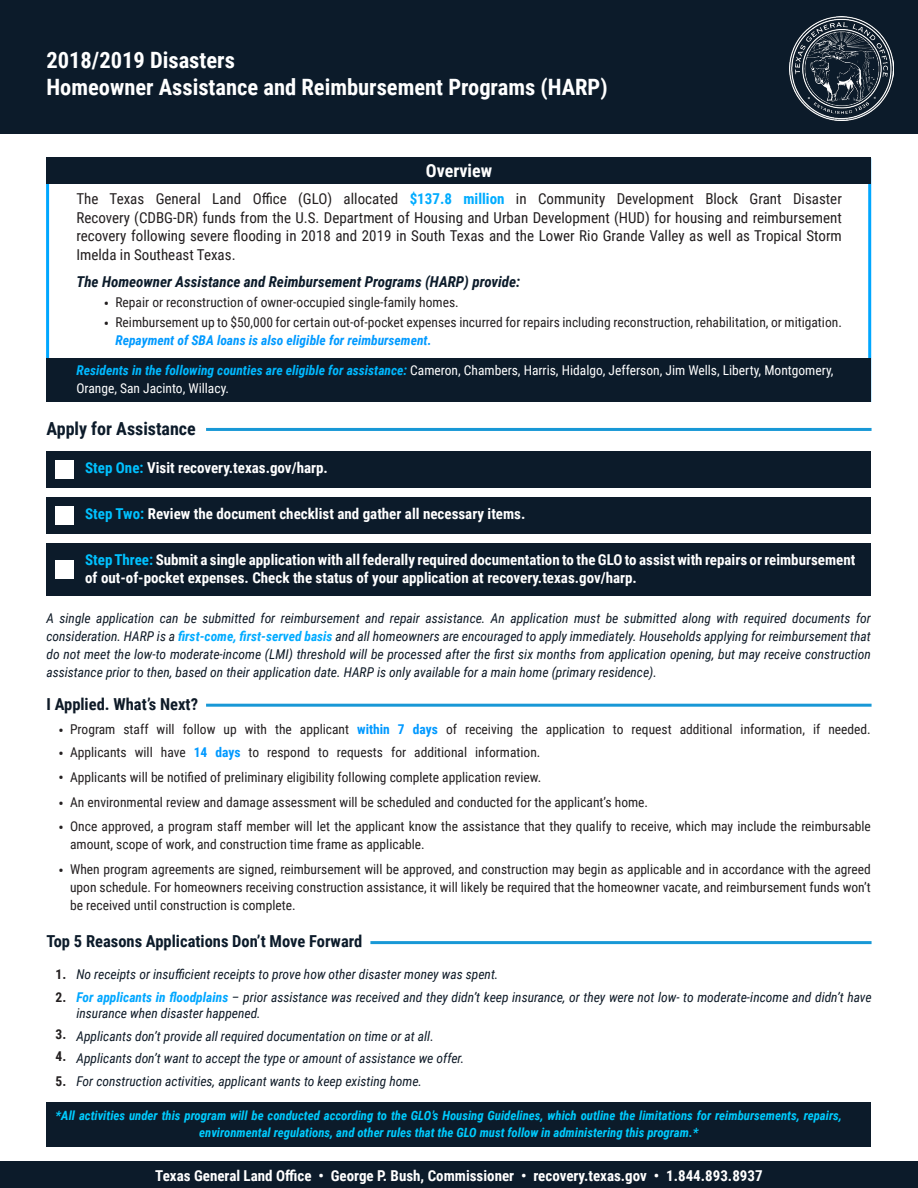
<style>
.page{position:relative;width:918px;height:1188px;background:#fff}
.page>*{position:absolute;margin:0;border:0;box-sizing:border-box;transform-origin:0 0}
.t1{font:700 22.5px "Roboto Condensed";color:#fff}
.t2{font:700 18px "Roboto Condensed";color:#0c1b2a}
.t3{font:700 18px "Roboto Condensed";color:#fff}
.t4{font:700 16.5px "Roboto Condensed";color:#0c1b2a}
.t5{font:700 16.5px "Roboto Condensed";color:#0e1a27}
.Roboto_Condensed{font:15.75px "Roboto Condensed";color:#231f20}
.Roboto_Condensed-2{font:700 15px/18px "Roboto Condensed";color:#fff}
.t6{font:15px/18.6px "Roboto Condensed";color:#231f20;text-align:justify}
.t7{font:italic 700 15px "Roboto Condensed";color:#0c1b2a}
.Roboto_Condensed-3{font:13.5px/18px "Roboto Condensed";color:#231f20}
.t8{font:italic 13.5px/18px "Roboto Condensed";color:#0e1a27;text-align:justify}
.Roboto_Condensed-4{font:13.5px/18px "Roboto Condensed";color:#fff}
.Roboto_Condensed-5{font:700 13.5px "Roboto Condensed";color:#231f20}
.t9{font:italic 700 12.75px/16.5px "Roboto Condensed";color:#0cf;text-align:center}
.s1{font-weight:700;color:#00acff}
.s2{font-weight:700;font-style:italic;color:#009aff}
.s3{font-weight:700;font-style:italic;color:#00b8ff}
.s4{color:#00c1ff}
.s5{font-weight:700;color:#00abff}
.s6{font-weight:700;color:#09f}
.s7{font-weight:700;color:#00a7ff}
</style>
<div class="page">
<div style="left:0;top:0;width:918px;height:134px;background:#0c1b2a"></div>
<img style="left:790px;top:16px;width:104px;height:104px">
<div style="left:0;top:1161px;width:918px;height:27px;background:#0c1b2a"></div>
<div style="left:46px;top:158px;width:825px;height:26px;background:#0c1b2a"></div>
<div style="left:46px;top:358px;width:825px;height:44px;background:#0c1b2a"></div>
<div style="left:46px;top:451px;width:825px;height:36px;background:#0c1b2a"></div>
<div style="left:46px;top:497px;width:825px;height:36px;background:#0c1b2a"></div>
<div style="left:46px;top:543px;width:825px;height:52px;background:#0c1b2a"></div>
<div style="left:46px;top:1102px;width:825px;height:45px;background:#0c1b2a"></div>
<hr style="left:206px;top:428px;width:666px;height:3px;background:#1898d6">
<hr style="left:206px;top:704px;width:666px;height:3px;background:#1898d6">
<hr style="left:370px;top:941px;width:502px;height:3px;background:#1898d6">
<div style="left:55px;top:507px;width:19px;height:18px;background:#fff"></div>
<div style="left:55px;top:560px;width:19px;height:19px;background:#fff"></div>
<div style="left:55px;top:460px;width:19px;height:18px;background:#fff"></div>
<p class="t1" style="left:46px;top:44px;width:190px">2018/2019 Disasters</p>
<p class="t1" style="left:46px;top:71px;width:563px">Homeowner Assistance and Reimbursement Programs (HARP)</p>
<p class="t3" style="left:426px;top:158px;width:68px">Overview</p>
<p class="t6" style="left:76px;top:189px;width:767px">The Texas General Land Office (GLO) allocated <span class="s1">$137.8 million</span> in Community Development Block Grant Disaster Recovery (CDBG-DR) funds from the U.S. Department of Housing and Urban Development (HUD) for housing and reimbursement recovery following severe flooding in 2018 and 2019 in South Texas and the Lower Rio Grande Valley as well as Tropical Storm Imelda in Southeast Texas.</p>
<p class="t7" style="left:76px;top:271px;width:445px">The Homeowner Assistance and Reimbursement Programs (HARP) provide:</p>
<p class="Roboto_Condensed" style="left:104px;top:293px;width:7px">•</p>
<p class="Roboto_Condensed-3" style="left:115px;top:293px;width:345px">Repair or reconstruction of owner-occupied single-family homes.</p>
<p class="Roboto_Condensed-3" style="left:115px;top:313px;width:728px">Reimbursement up to $50,000 for certain out-of-pocket expenses incurred for repairs including reconstruction, rehabilitation, or mitigation.<br><span class="s2">Repayment of SBA loans is also eligible for reimbursement.</span></p>
<p class="Roboto_Condensed" style="left:104px;top:312px;width:7px">•</p>
<p class="Roboto_Condensed-4" style="left:76px;top:361px;width:759px"><span class="s3">Residents in the following counties are eligible for assistance:</span> Cameron, Chambers, Harris, Hidalgo, Jefferson, Jim Wells, Liberty, Montgomery,<br>Orange, San Jacinto, Willacy.</p>
<p class="t2" style="left:46px;top:416px;width:151px">Apply for Assistance</p>
<p class="Roboto_Condensed-2" style="left:85px;top:458px;width:244px"><span class="s4">Step One:</span> Visit recovery.texas.gov/harp.</p>
<p class="Roboto_Condensed-2" style="left:85px;top:504px;width:442px"><span class="s4">Step Two:</span> Review the document checklist and gather all necessary items.</p>
<p class="Roboto_Condensed-2" style="left:85px;top:550px;width:772px"><span class="s4">Step Three:</span> Submit a single application with all federally required documentation to the GLO to assist with repairs or reimbursement of out-of-pocket expenses. Check the status of your application at recovery.texas.gov/harp.</p>
<p class="t8" style="left:46px;top:608px;width:826px">A single application can be submitted for reimbursement and repair assistance. An application must be submitted along with required documents for consideration. HARP is a <span class="s5">first-come, first-served basis</span> and all homeowners are encouraged to apply immediately. Households applying for reimbursement that do not meet the low-to moderate-income (LMI) threshold will be processed after the first six months from application opening, but may receive construction assistance prior to then, based on their application date. HARP is only available for a main home (primary residence).</p>
<p class="t5" style="left:46px;top:692px;width:153px">I Applied. What’s Next?</p>
<p class="Roboto_Condensed" style="left:59px;top:719px;width:7px">•</p>
<p class="Roboto_Condensed-3" style="left:70px;top:720px;width:802px">Program staff will follow up with the applicant <span class="s6">within 7 days</span> of receiving the application to request additional information, if needed.</p>
<p class="Roboto_Condensed-3" style="left:70px;top:743px;width:472px">Applicants will have <span class="s6">14 days</span> to respond to requests for additional information.</p>
<p class="Roboto_Condensed" style="left:59px;top:742px;width:7px">•</p>
<p class="Roboto_Condensed-3" style="left:70px;top:767px;width:473px">Applicants will be notified of preliminary eligibility following complete application review.</p>
<p class="Roboto_Condensed" style="left:59px;top:767px;width:7px">•</p>
<p class="Roboto_Condensed-3" style="left:70px;top:793px;width:580px">An environmental review and damage assessment will be scheduled and conducted for the applicant’s home.</p>
<p class="Roboto_Condensed" style="left:59px;top:792px;width:7px">•</p>
<p class="Roboto_Condensed" style="left:59px;top:816px;width:7px">•</p>
<p class="Roboto_Condensed-3" style="left:70px;top:817px;width:802px">Once approved, a program staff member will let the applicant know the assistance that they qualify to receive, which may include the reimbursable amount, scope of work, and construction time frame as applicable.</p>
<p class="Roboto_Condensed-3" style="left:70px;top:860px;width:802px;text-align:justify">When program agreements are signed, reimbursement will be approved, and construction may begin as applicable and in accordance with the agreed upon schedule. For homeowners receiving construction assistance, it will likely be required that the homeowner vacate, and reimbursement funds won’t be received until construction is complete.</p>
<p class="Roboto_Condensed" style="left:59px;top:859px;width:7px">•</p>
<p class="t4" style="left:46px;top:930px;width:317px">Top 5 Reasons Applications Don’t Move Forward</p>
<p class="Roboto_Condensed-5" style="left:56px;top:965px;width:12px">1.</p>
<p class="Roboto_Condensed-5" style="left:56px;top:987px;width:12px">2.</p>
<p class="Roboto_Condensed-5" style="left:56px;top:1025px;width:12px">3.</p>
<p class="Roboto_Condensed-5" style="left:56px;top:1046px;width:12px">4.</p>
<p class="Roboto_Condensed-5" style="left:56px;top:1071px;width:12px">5.</p>
<p class="t8" style="left:76px;top:965px;width:424px">No receipts or insufficient receipts to prove how other disaster money was spent.</p>
<p class="t8" style="left:76px;top:988px;width:797px;line-height:16.5px"><span class="s7">For applicants in floodplains</span> – prior assistance was received and they didn’t keep insurance, or they were not low- to moderate-income and didn’t have insurance when disaster happened.</p>
<p class="t8" style="left:76px;top:1026px;width:359px">Applicants don’t provide all required documentation on time or at all.</p>
<p class="t8" style="left:76px;top:1049px;width:389px">Applicants don’t want to accept the type or amount of assistance we offer.</p>
<p class="t8" style="left:76px;top:1071px;width:347px">For construction activities, applicant wants to keep existing home.</p>
<p class="t9" style="left:56px;top:1107px;width:788px">*All activities under this program will be conducted according to the GLO’s Housing Guidelines, which outline the limitations for reimbursements, repairs, environmental regulations, and other rules that the GLO must follow in administering this program.*</p>
<p class="Roboto_Condensed-2" style="left:155px;top:1166px;width:609px">Texas General Land Office • George P. Bush, Commissioner • recovery.texas.gov • 1.844.893.8937</p>
</div>
